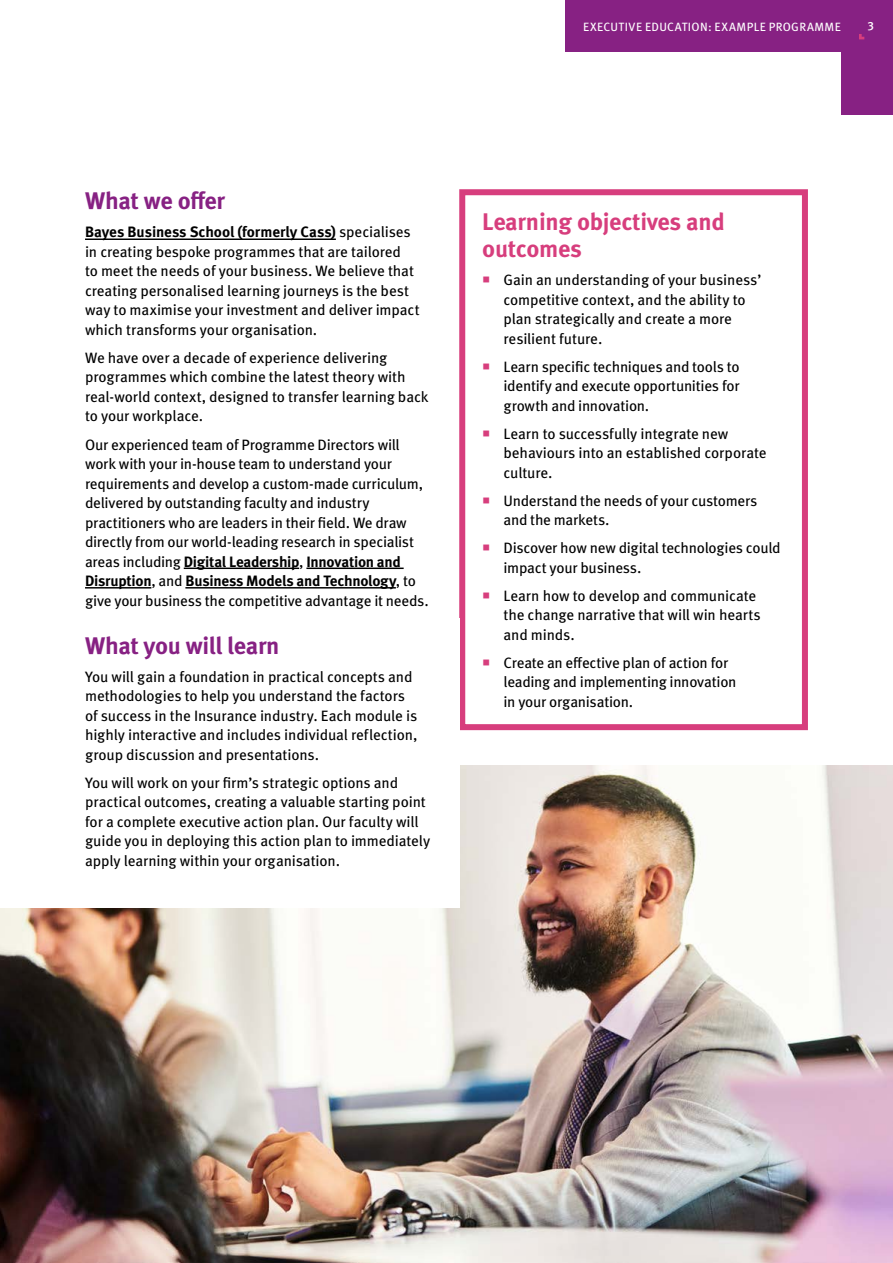
<style>
.page{position:relative;width:893px;height:1263px;background:#fff}
.page>*{position:absolute;margin:0;border:0;box-sizing:border-box;transform-origin:0 0}
.Heading_2{font:700 24px/27px "Meta Pro";letter-spacing:-.01em;color:#d73e7d}
.Heading_2-2{font:700 24px "Meta Pro";letter-spacing:-.01em;color:#872183}
.t1{font:15px/19.5px "Meta Pro";letter-spacing:-.01em;color:#000}
._12__Page_Header__MetaOT_-_Medium__White_{font:12px "Meta Pro";letter-spacing:.04em;color:#fff}
._12__Page_Header__MetaOT_-_Medium__White_-2{font:12px "Meta Pro";letter-spacing:.075em;color:#fff}
._14__Folio_-_RHP__MetaOT_Medium__Grey_8_1{font:500 12px "Meta Pro";color:#fff}
.s1{font-weight:700}
</style>
<div class="page">
<img style="left:0;top:765px;width:893px;height:498px">
<div style="left:459px;top:189px;width:349px;height:541px;border:6px solid #d73e7d"></div>
<div style="left:842px;top:0;width:51px;height:115px;background:#872183"></div>
<div style="left:566px;top:0;width:327px;height:51px;background:#872183"></div>
<svg style="left:859px;top:34px;width:5px;height:5px"></svg>
<div style="left:0;top:619px;width:459px;height:289px;background:#fff"></div>
<hr style="left:85px;top:238px;width:251px;height:2px;background:#000">
<hr style="left:184px;top:567px;width:115px;height:2px;background:#000">
<hr style="left:306px;top:567px;width:98px;height:2px;background:#000">
<hr style="left:85px;top:587px;width:66px;height:1px;background:#000">
<hr style="left:185px;top:587px;width:211px;height:1px;background:#000">
<p class="_12__Page_Header__MetaOT_-_Medium__White_" style="left:583px;top:17px;width:259px">EXECUTIVE EDUCATION: EXAMPLE PROGRAMME</p>
<p class="_14__Folio_-_RHP__MetaOT_Medium__Grey_8_1" style="left:867px;top:16px;width:8px">3</p>
<p class="_12__Page_Header__MetaOT_-_Medium__White_-2" style="left:758px;top:17px;width:84px">XXXXXXXXXXX</p>
<p class="Heading_2-2" style="left:85px;top:182px;width:142px">What we offer</p>
<p class="t1" style="left:85px;top:221px;width:336px"><span class="s1">Bayes Business School (formerly Cass)</span> specialises in creating bespoke programmes that are tailored<br>to meet the needs of your business. We believe that creating personalised learning journeys is the best way to maximise your investment and deliver impact which transforms your organisation.</p>
<p class="t1" style="left:85px;top:347px;width:345px">We have over a decade of experience delivering programmes which combine the latest theory with real-world context, designed to transfer learning back to your workplace.</p>
<p class="t1" style="left:85px;top:433px;width:345px">Our experienced team of Programme Directors will work with your in-house team to understand your requirements and develop a custom-made curriculum, delivered by outstanding faculty and industry practitioners who are leaders in their field. We draw directly from our world-leading research in specialist areas including <span class="s1">Digital Leadership</span>, <span class="s1">Innovation and Disruption</span>, and <span class="s1">Business Models and Technology</span>, to give your business the competitive advantage it needs.</p>
<p class="Heading_2-2" style="left:85px;top:627px;width:196px">What you will learn</p>
<p class="t1" style="left:85px;top:666px;width:334px">You will gain a foundation in practical concepts and methodologies to help you understand the factors of success in the Insurance industry. Each module is highly interactive and includes individual reflection, group discussion and presentations.</p>
<p class="t1" style="left:85px;top:772px;width:347px">You will work on your firm’s strategic options and practical outcomes, creating a valuable starting point for a complete executive action plan. Our faculty will guide you in deploying this action plan to immediately apply learning within your organisation.</p>
<p class="Heading_2" style="left:482px;top:207px;width:244px">Learning objectives and outcomes</p>
<p class="t1" style="left:503px;top:269px;width:259px">Gain an understanding of your business’ competitive context, and the ability to plan strategically and create a more resilient future.</p>
<p class="t1" style="left:503px;top:356px;width:238px;text-align:justify">Learn specific techniques and tools to identify and execute opportunities for growth and innovation.</p>
<p class="t1" style="left:503px;top:423px;width:265px">Learn to successfully integrate new behaviours into an established corporate culture.</p>
<p class="t1" style="left:503px;top:490px;width:255px">Understand the needs of your customers and the markets.</p>
<p class="t1" style="left:503px;top:537px;width:279px">Discover how new digital technologies could impact your business.</p>
<p class="t1" style="left:503px;top:585px;width:259px">Learn how to develop and communicate the change narrative that will win hearts and minds.</p>
<p class="t1" style="left:503px;top:652px;width:235px">Create an effective plan of action for leading and implementing innovation in your organisation.</p>
</div>
